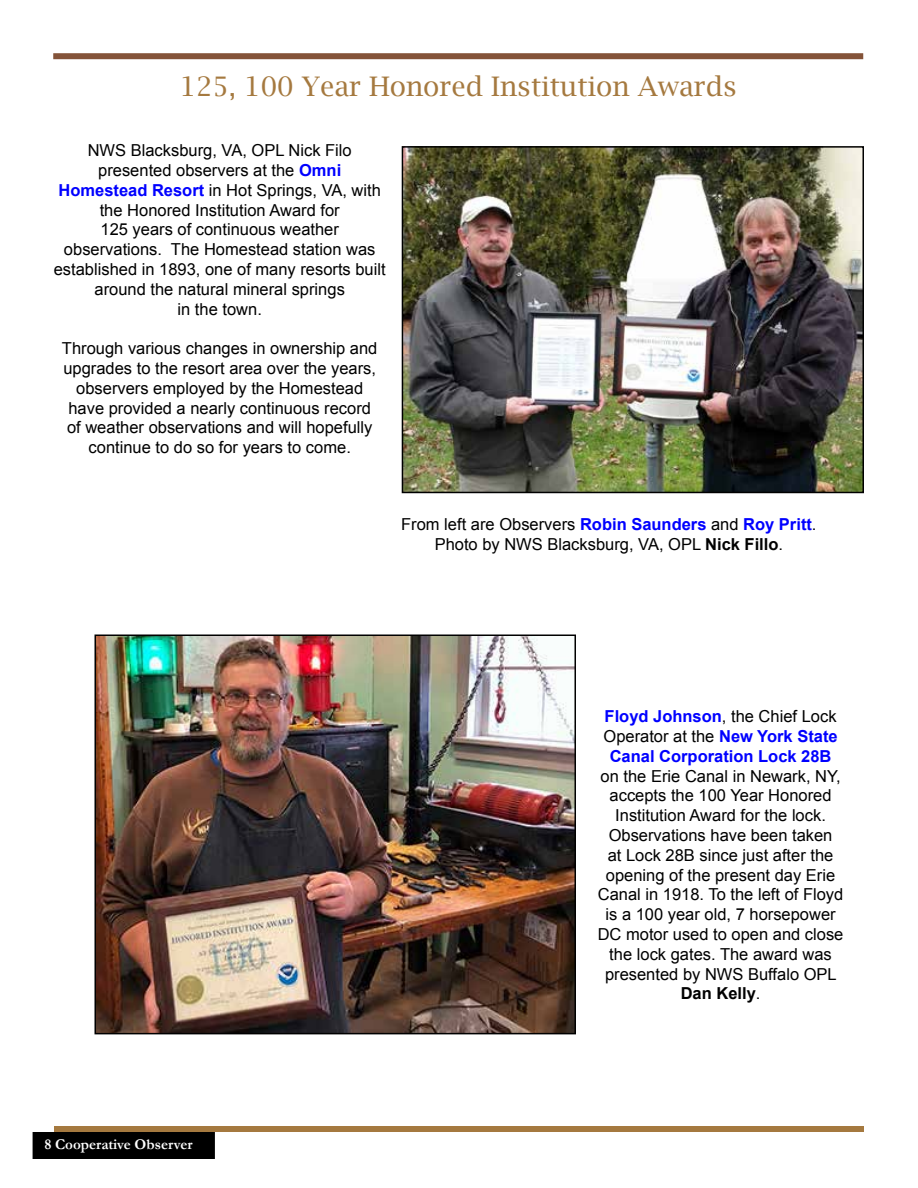
<style>
.page{position:relative;width:918px;height:1188px;background:#fff}
.page>*{position:absolute;margin:0;border:0;box-sizing:border-box;transform-origin:0 0}
.t1{font:27px "Lucida Bright";color:#a5793f}
.t2{font:16.5px/19.8px "Arial";color:#000;text-align:center}
.t3{font:700 16.5px/19.8px "Arial";color:#00f;text-align:center}
.t4{font:700 15px "Garamond";color:#fff}
.s1{font-weight:700;color:#00f}
.s2{font-weight:700}
.s3{font-weight:400;color:#000}
</style>
<div class="page">
<div style="left:33px;top:1133px;width:181px;height:25px;background:#000"></div>
<div style="left:33px;top:1132px;width:182px;height:27px;border:2px solid #000"></div>
<div style="left:54px;top:1126px;width:810px;height:6px;background:#a5793f"></div>
<img style="left:97px;top:637px;width:476px;height:394px">
<div style="left:94px;top:634px;width:482px;height:400px;border:2px solid #000"></div>
<div style="left:53px;top:53px;width:810px;height:6px;background:#845339"></div>
<img style="left:405px;top:149px;width:456px;height:341px">
<div style="left:402px;top:146px;width:462px;height:347px;border:2px solid #000"></div>
<h1 class="t1" style="left:180px;top:71px;width:559px">125, 100 Year Honored Institution Awards</h1>
<p class="t2" style="left:54px;top:141px;width:333px">NWS Blacksburg, VA, OPL Nick Filo presented observers at the <span class="s1">Omni Homestead Resort</span> in Hot Springs, VA, with the Honored Institution Award for<br>125 years of continuous weather observations. The Homestead station was established in 1893, one of many resorts built around the natural mineral springs<br>in the town.</p>
<p class="t2" style="left:62px;top:339px;width:317px">Through various changes in ownership and upgrades to the resort area over the years, observers employed by the Homestead have provided a nearly continuous record of weather observations and will hopefully continue to do so for years to come.</p>
<p class="t2" style="left:401px;top:515px;width:417px">From left are Observers <span class="s1">Robin Saunders</span> and <span class="s1">Roy Pritt</span>.<br>Photo by NWS Blacksburg, VA, OPL <span class="s2">Nick Fillo</span>.</p>
<p class="t4" style="left:44px;top:1134px;width:150px">8 Cooperative Observer</p>
<p class="t3" style="left:604px;top:707px;width:236px">Floyd Johnson<span class="s3">, the Chief Lock<br>Operator at the</span> New York State<br>Canal Corporation Lock 28B</p>
<p class="t2" style="left:598px;top:766px;width:247px">on the Erie Canal in Newark, NY, accepts the 100 Year Honored<br>Institution Award for the lock.<br>Observations have been taken<br>at Lock 28B since just after the opening of the present day Erie<br>Canal in 1918. To the left of Floyd is a 100 year old, 7 horsepower<br>DC motor used to open and close the lock gates. The award was presented by NWS Buffalo OPL<br><span class="s2">Dan Kelly</span>.</p>
</div>
